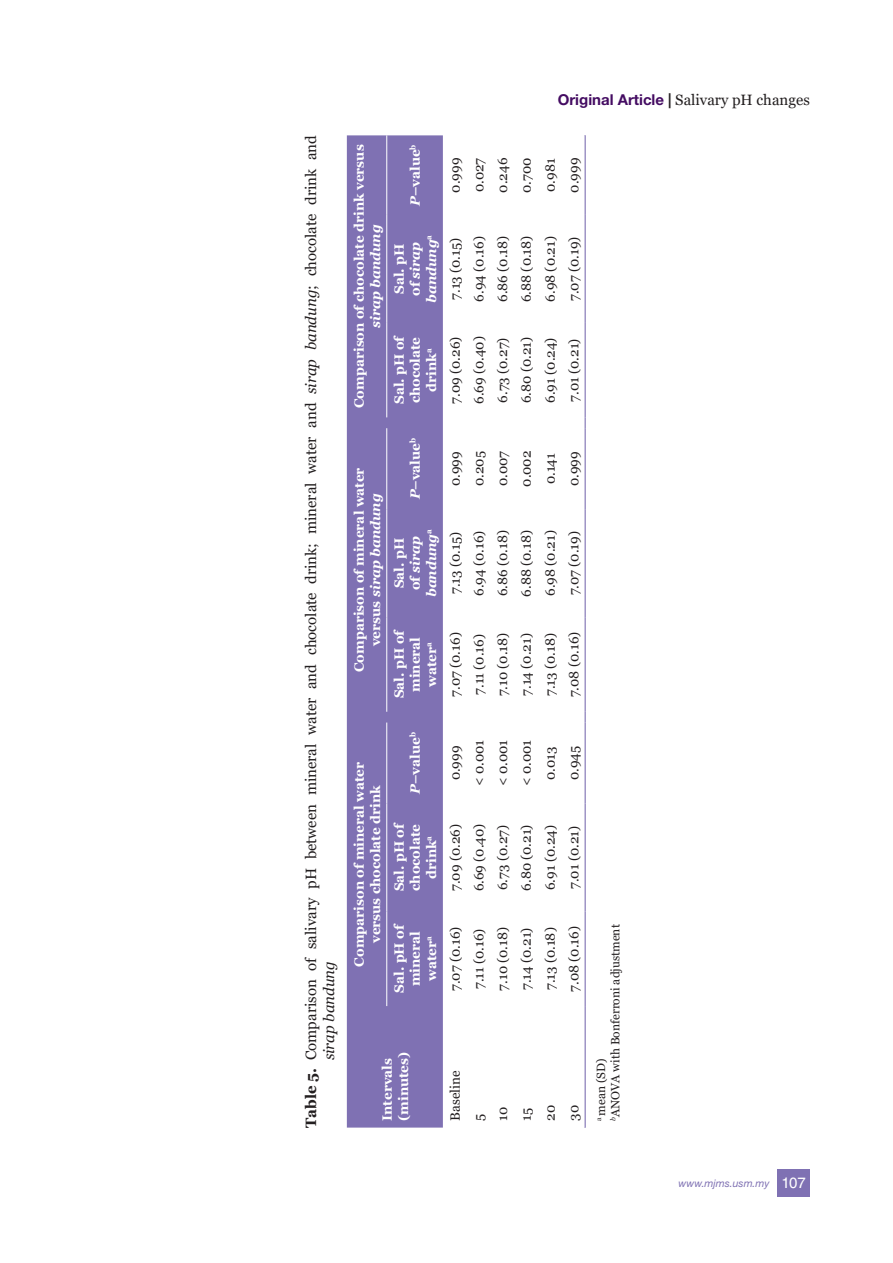
<style>
.page{position:relative;width:893px;height:1263px;background:#fff}
.page>*{position:absolute;margin:0;border:0;box-sizing:border-box;transform-origin:0 0}
.t1{font:15px/18px "Georgia";color:#231f20}
.t2{font:13.5px "Georgia";color:#231f20}
.t3{font:700 13.5px/16.2px "Georgia";color:#fff;text-align:center}
.t4{font:italic 700 13.5px/16.2px "Georgia";color:#fff;text-align:center}
.t5{font:12px/14.4px "Georgia";color:#231f20}
.t6{font:italic 10.5px "Helvetica Neue LT Std";color:#7f71b3}
.s1{font-weight:700}
.s2{font-style:italic}
.s3{font-family:"Helvetica Neue LT Std";font-weight:700;color:#440c62}
.s4{font-family:"Helvetica Neue LT Std";font-weight:700}
.s5{font-style:normal}
.s6{font-family:"Helvetica LT Std";font-style:normal;font-size:15px;color:#fff}
</style>
<div class="page">
<div style="left:777px;top:1169px;width:33px;height:27px;background:#7f71b3"></div>
<div style="left:347px;top:135px;width:96px;height:992px;background:#7f71b3"></div>
<hr style="left:585px;top:1006px;width:1px;height:122px;background:#7f71b3">
<hr style="left:585px;top:911px;width:1px;height:95px;background:#7f71b3">
<hr style="left:585px;top:803px;width:1px;height:108px;background:#7f71b3">
<hr style="left:585px;top:722px;width:1px;height:81px;background:#7f71b3">
<hr style="left:585px;top:617px;width:1px;height:95px;background:#7f71b3">
<hr style="left:585px;top:509px;width:1px;height:108px;background:#7f71b3">
<hr style="left:585px;top:428px;width:1px;height:81px;background:#7f71b3">
<hr style="left:585px;top:323px;width:1px;height:94px;background:#7f71b3">
<hr style="left:585px;top:215px;width:1px;height:108px;background:#7f71b3">
<hr style="left:585px;top:135px;width:1px;height:80px;background:#7f71b3">
<hr style="left:386px;top:911px;width:1px;height:95px;background:#fff">
<hr style="left:386px;top:803px;width:1px;height:108px;background:#fff">
<hr style="left:386px;top:722px;width:1px;height:81px;background:#fff">
<hr style="left:386px;top:617px;width:1px;height:95px;background:#fff">
<hr style="left:386px;top:509px;width:1px;height:108px;background:#fff">
<hr style="left:386px;top:428px;width:1px;height:81px;background:#fff">
<hr style="left:386px;top:323px;width:1px;height:94px;background:#fff">
<hr style="left:386px;top:215px;width:1px;height:108px;background:#fff">
<hr style="left:386px;top:135px;width:1px;height:80px;background:#fff">
<p class="t1" style="left:302px;top:1060px;width:927px;text-indent:-67px;rotate:-90deg"><span class="s1">Table 5.</span> Comparison of salivary pH between mineral water and chocolate drink; mineral water and <span class="s2">sirap bandung</span>; chocolate drink and <span class="s2">sirap bandung</span></p>
<p class="t1" style="left:558px;top:91px;width:253px"><span class="s3">Original Article</span> <span class="s4">|</span> Salivary pH changes</p>
<p class="t3" style="left:351px;top:408px;width:265px;rotate:-90deg">Comparison of chocolate drink versus</p>
<p class="t4" style="left:367px;top:328px;width:105px;rotate:-90deg">sirap bandung</p>
<p class="t3" style="left:407px;top:206px;width:63px;rotate:-90deg"><span class="s2">P</span>–value<sup>b</sup></p>
<p class="t2" style="left:447px;top:193px;width:36px;rotate:-90deg">0.999</p>
<p class="t4" style="left:391px;top:303px;width:69px;rotate:-90deg"><span class="s5">Sal. pH of</span> sirap bandung<sup>a</sup></p>
<p class="t2" style="left:447px;top:300px;width:63px;rotate:-90deg">7.13 (0.15)</p>
<p class="t3" style="left:391px;top:404px;width:71px;rotate:-90deg">Sal. pH of chocolate drink<sup>a</sup></p>
<p class="t2" style="left:447px;top:404px;width:68px;rotate:-90deg">7.09 (0.26)</p>
<p class="t2" style="left:471px;top:192px;width:36px;rotate:-90deg">0.027</p>
<p class="t2" style="left:494px;top:193px;width:36px;rotate:-90deg">0.246</p>
<p class="t2" style="left:471px;top:302px;width:67px;rotate:-90deg">6.94 (0.16)</p>
<p class="t2" style="left:494px;top:302px;width:68px;rotate:-90deg">6.86 (0.18)</p>
<p class="t2" style="left:471px;top:404px;width:69px;rotate:-90deg">6.69 (0.40)</p>
<p class="t2" style="left:494px;top:403px;width:67px;rotate:-90deg">6.73 (0.27)</p>
<p class="t2" style="left:518px;top:193px;width:37px;rotate:-90deg">0.700</p>
<p class="t2" style="left:518px;top:302px;width:68px;rotate:-90deg">6.88 (0.18)</p>
<p class="t2" style="left:518px;top:403px;width:68px;rotate:-90deg">6.80 (0.21)</p>
<p class="t2" style="left:542px;top:192px;width:35px;rotate:-90deg">0.981</p>
<p class="t2" style="left:566px;top:193px;width:36px;rotate:-90deg">0.999</p>
<p class="t2" style="left:542px;top:302px;width:67px;rotate:-90deg">6.98 (0.21)</p>
<p class="t2" style="left:566px;top:301px;width:66px;rotate:-90deg">7.07 (0.19)</p>
<p class="t2" style="left:542px;top:403px;width:67px;rotate:-90deg">6.91 (0.24)</p>
<p class="t2" style="left:566px;top:402px;width:65px;rotate:-90deg">7.01 (0.21)</p>
<p class="t3" style="left:351px;top:672px;width:206px;rotate:-90deg">Comparison of mineral water versus <span class="s2">sirap bandung</span></p>
<p class="t3" style="left:407px;top:499px;width:63px;rotate:-90deg"><span class="s2">P</span>–value<sup>b</sup></p>
<p class="t2" style="left:447px;top:486px;width:36px;rotate:-90deg">0.999</p>
<p class="t4" style="left:391px;top:597px;width:69px;rotate:-90deg"><span class="s5">Sal. pH of</span> sirap bandung<sup>a</sup></p>
<p class="t2" style="left:447px;top:594px;width:63px;rotate:-90deg">7.13 (0.15)</p>
<p class="t3" style="left:391px;top:698px;width:71px;rotate:-90deg">Sal. pH of mineral water<sup>a</sup></p>
<p class="t2" style="left:447px;top:697px;width:66px;rotate:-90deg">7.07 (0.16)</p>
<p class="t2" style="left:471px;top:486px;width:36px;rotate:-90deg">0.205</p>
<p class="t2" style="left:494px;top:486px;width:37px;rotate:-90deg">0.007</p>
<p class="t2" style="left:471px;top:596px;width:67px;rotate:-90deg">6.94 (0.16)</p>
<p class="t2" style="left:494px;top:596px;width:68px;rotate:-90deg">6.86 (0.18)</p>
<p class="t2" style="left:471px;top:695px;width:62px;rotate:-90deg">7.11 (0.16)</p>
<p class="t2" style="left:494px;top:696px;width:65px;rotate:-90deg">7.10 (0.18)</p>
<p class="t2" style="left:518px;top:487px;width:38px;rotate:-90deg">0.002</p>
<p class="t2" style="left:518px;top:596px;width:68px;rotate:-90deg">6.88 (0.18)</p>
<p class="t2" style="left:518px;top:696px;width:64px;rotate:-90deg">7.14 (0.21)</p>
<p class="t2" style="left:542px;top:484px;width:33px;rotate:-90deg">0.141</p>
<p class="t2" style="left:566px;top:486px;width:36px;rotate:-90deg">0.999</p>
<p class="t2" style="left:542px;top:596px;width:67px;rotate:-90deg">6.98 (0.21)</p>
<p class="t2" style="left:566px;top:595px;width:66px;rotate:-90deg">7.07 (0.19)</p>
<p class="t2" style="left:542px;top:696px;width:64px;rotate:-90deg">7.13 (0.18)</p>
<p class="t2" style="left:566px;top:697px;width:67px;rotate:-90deg">7.08 (0.16)</p>
<p class="t3" style="left:351px;top:967px;width:206px;rotate:-90deg">Comparison of mineral water versus chocolate drink</p>
<p class="t3" style="left:407px;top:794px;width:63px;rotate:-90deg"><span class="s2">P</span>–value<sup>b</sup></p>
<p class="t3" style="left:391px;top:891px;width:71px;rotate:-90deg">Sal. pH of chocolate drink<sup>a</sup></p>
<p class="t3" style="left:391px;top:993px;width:71px;rotate:-90deg">Sal. pH of mineral water<sup>a</sup></p>
<p class="t2" style="left:447px;top:780px;width:36px;rotate:-90deg">0.999</p>
<p class="t2" style="left:471px;top:786px;width:48px;rotate:-90deg">&lt; 0.001</p>
<p class="t2" style="left:494px;top:786px;width:48px;rotate:-90deg">&lt; 0.001</p>
<p class="t2" style="left:518px;top:786px;width:48px;rotate:-90deg">&lt; 0.001</p>
<p class="t2" style="left:542px;top:780px;width:35px;rotate:-90deg">0.013</p>
<p class="t2" style="left:566px;top:780px;width:36px;rotate:-90deg">0.945</p>
<p class="t2" style="left:447px;top:891px;width:68px;rotate:-90deg">7.09 (0.26)</p>
<p class="t2" style="left:471px;top:891px;width:69px;rotate:-90deg">6.69 (0.40)</p>
<p class="t2" style="left:494px;top:890px;width:67px;rotate:-90deg">6.73 (0.27)</p>
<p class="t2" style="left:518px;top:891px;width:68px;rotate:-90deg">6.80 (0.21)</p>
<p class="t2" style="left:542px;top:890px;width:67px;rotate:-90deg">6.91 (0.24)</p>
<p class="t2" style="left:566px;top:889px;width:65px;rotate:-90deg">7.01 (0.21)</p>
<p class="t2" style="left:447px;top:991px;width:66px;rotate:-90deg">7.07 (0.16)</p>
<p class="t2" style="left:471px;top:989px;width:62px;rotate:-90deg">7.11 (0.16)</p>
<p class="t2" style="left:494px;top:991px;width:65px;rotate:-90deg">7.10 (0.18)</p>
<p class="t2" style="left:518px;top:990px;width:64px;rotate:-90deg">7.14 (0.21)</p>
<p class="t2" style="left:542px;top:990px;width:64px;rotate:-90deg">7.13 (0.18)</p>
<p class="t2" style="left:566px;top:991px;width:67px;rotate:-90deg">7.08 (0.16)</p>
<p class="t3" style="left:379px;top:1121px;width:71px;text-align:left;rotate:-90deg">Intervals (minutes)</p>
<p class="t2" style="left:447px;top:1121px;width:52px;rotate:-90deg">Baseline</p>
<p class="t2" style="left:471px;top:1121px;width:9px;rotate:-90deg">5</p>
<p class="t2" style="left:494px;top:1121px;width:16px;rotate:-90deg">10</p>
<p class="t2" style="left:518px;top:1121px;width:14px;rotate:-90deg">15</p>
<p class="t2" style="left:542px;top:1121px;width:17px;rotate:-90deg">20</p>
<p class="t2" style="left:566px;top:1121px;width:17px;rotate:-90deg">30</p>
<p class="t5" style="left:594px;top:1121px;width:198px;rotate:-90deg"><sup>a</sup> mean (SD)<br><sup>b</sup>ANOVA with Bonferroni adjustment</p>
<p class="t6" style="left:679px;top:1176px;width:129px">www.mjms.usm.my <span class="s6">107</span></p>
</div>
